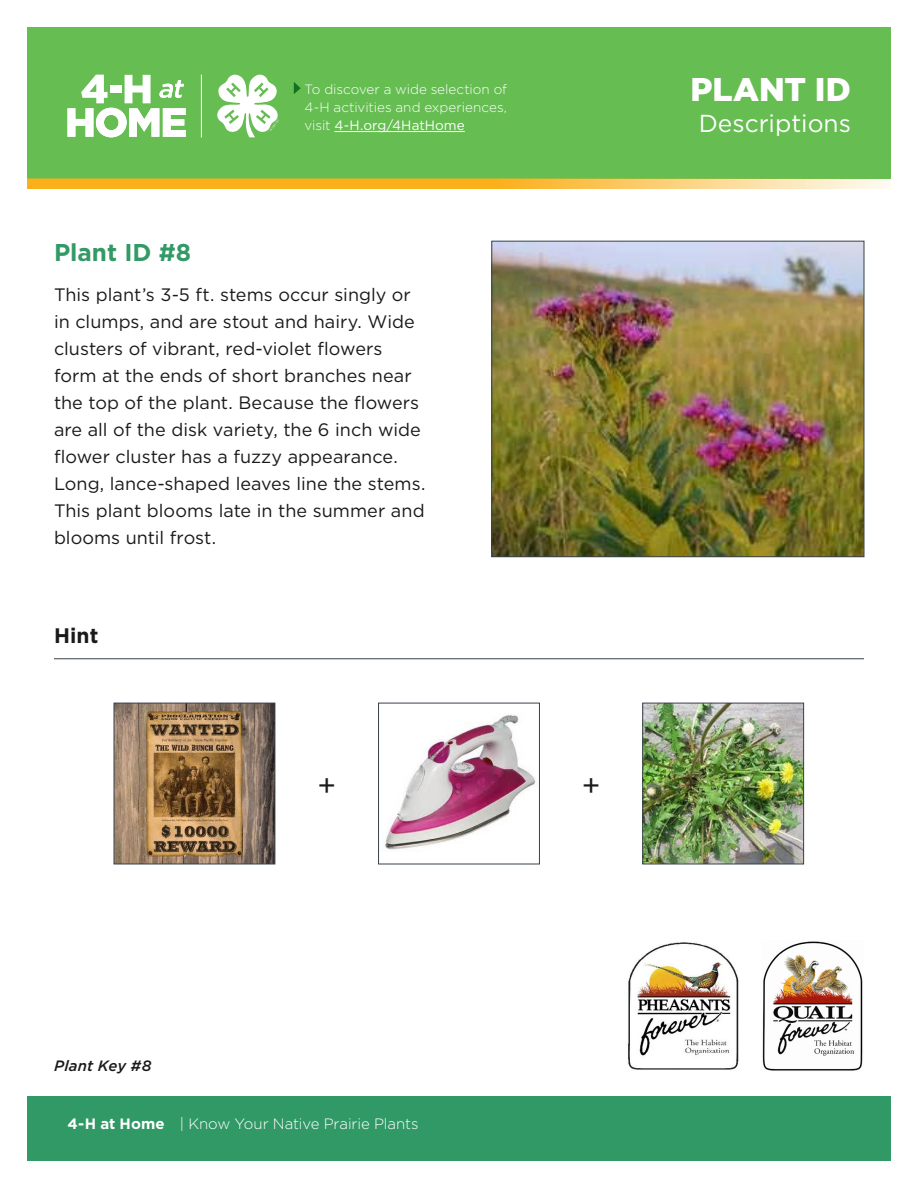
<style>
.page{position:relative;width:918px;height:1188px;background:#fff}
.page>*{position:absolute;margin:0;border:0;box-sizing:border-box;transform-origin:0 0}
.t1{font:900 32.7px "Gotham";color:#fff}
.t2{font:30px "Gotham";color:#1a1a1a}
.t3{font:24.6px "Gotham";color:#fff}
.t4{font:700 24.3px "Gotham";color:#396}
.t5{font:700 21px "Gotham";color:#1a1a1a}
.t6{font:18px/27px "Gotham";color:#1a1a1a}
.t7{font:300 15px "Gotham";letter-spacing:-.005em;color:#fff}
.t8{font:italic 500 15px "Gotham";letter-spacing:.01em;color:#1a1a1a}
.t9{font:300 13.5px/18px "Gotham";color:#fff;text-align:justify}
.s1{font-weight:400}
.s2{font-weight:700}
</style>
<div class="page">
<div style="left:0;top:1096px;width:918px;height:68px;background:#319966"></div>
<div style="left:0;top:25px;width:904px;height:153px;background:#66bd52"></div>
<svg style="left:28px;top:178px;width:862px;height:11px;fill:#fbb01f"></svg>
<hr style="left:334px;top:131px;width:131px;height:1px;background:#fff">
<svg style="left:294px;top:82px;width:7px;height:12px"></svg>
<hr style="left:201px;top:75px;width:1px;height:62px;background:#fff">
<svg style="left:217px;top:74px;width:62px;height:63px"></svg>
<svg style="left:68px;top:75px;width:118px;height:62px"></svg>
<div style="left:0;top:0;width:918px;height:1188px;border:27px solid #fff"></div>
<img style="left:628px;top:942px;width:111px;height:128px">
<img style="left:762px;top:941px;width:101px;height:130px">
<hr style="left:54px;top:658px;width:810px;height:1px;background:#37424a">
<img style="left:493px;top:243px;width:369px;height:312px">
<div style="left:491px;top:241px;width:373px;height:316px;border:1px solid #37424a"></div>
<img style="left:116px;top:705px;width:157px;height:157px">
<div style="left:114px;top:703px;width:161px;height:161px;border:1px solid #37424a"></div>
<img style="left:385px;top:715px;width:151px;height:135px">
<div style="left:378px;top:703px;width:162px;height:161px;border:1px solid #37424a"></div>
<img style="left:644px;top:705px;width:158px;height:157px">
<div style="left:642px;top:703px;width:162px;height:161px;border:1px solid #37424a"></div>
<p class="t9" style="left:304px;top:80px;width:204px">To discover a wide selection of 4-H activities and experiences, visit <span class="s1">4-H.org/4HatHome</span></p>
<h1 class="t1" style="left:691px;top:67px;width:162px">PLANT ID</h1>
<h3 class="t3" style="left:699px;top:107px;width:154px">Descriptions</h3>
<h3 class="t4" style="left:54px;top:236px;width:139px">Plant ID #8</h3>
<p class="t6" style="left:54px;top:281px;width:373px">This plant’s 3-5 ft. stems occur singly or in clumps, and are stout and hairy. Wide clusters of vibrant, red-violet flowers form at the ends of short branches near the top of the plant. Because the flowers are all of the disk variety, the 6 inch wide flower cluster has a fuzzy appearance.<br>Long, lance-shaped leaves line the stems.<br>This plant blooms late in the summer and blooms until frost.</p>
<p class="t5" style="left:54px;top:622px;width:46px">Hint</p>
<p class="t8" style="left:54px;top:1056px;width:99px">Plant Key #8</p>
<h2 class="t2" style="left:317px;top:766px;width:20px">+</h2>
<h2 class="t2" style="left:582px;top:766px;width:20px">+</h2>
<p class="t7" style="left:68px;top:1115px;width:353px"><span class="s2">4-H at Home</span> | Know Your Native Prairie Plants</p>
</div>
